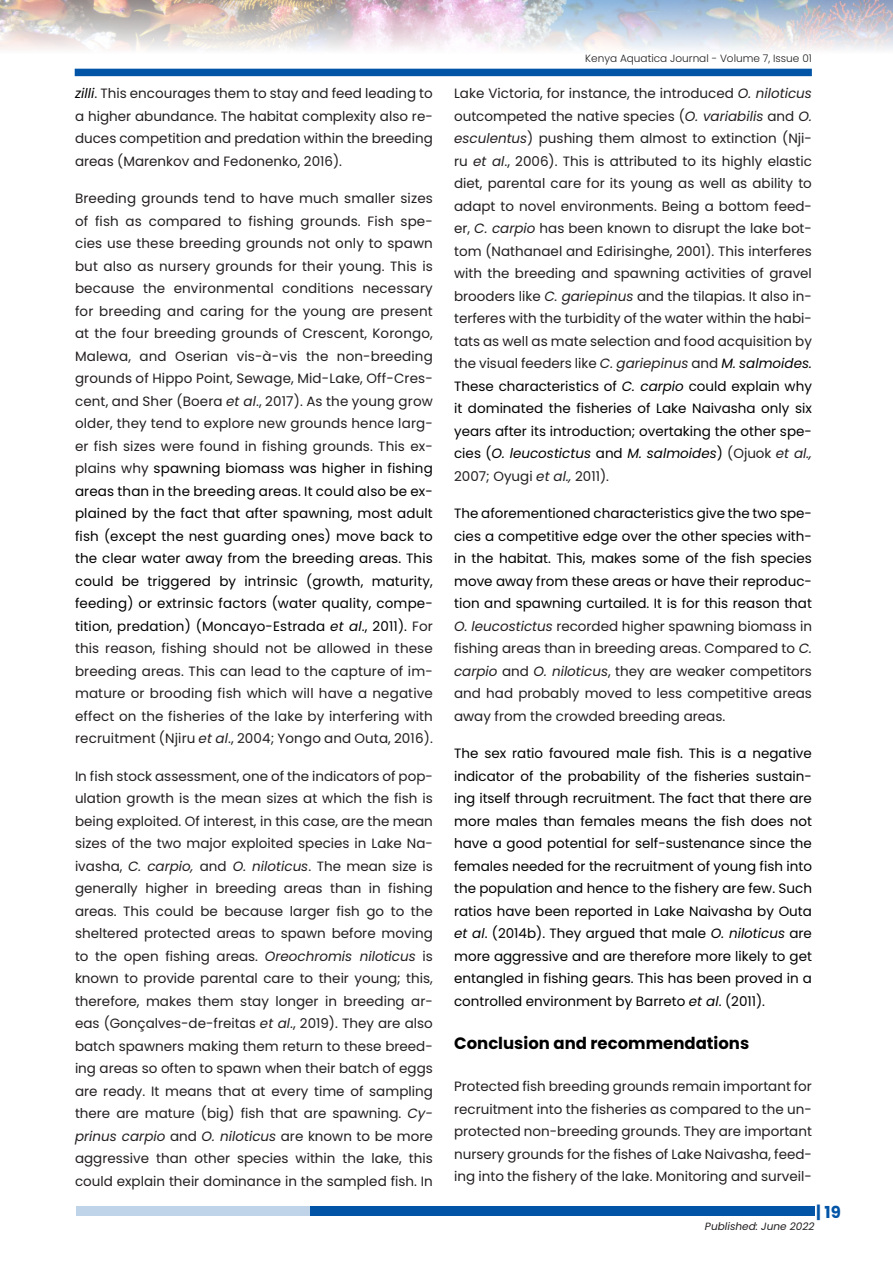
<style>
.page{position:relative;width:893px;height:1263px;background:#fff}
.page>*{position:absolute;margin:0;border:0;box-sizing:border-box;transform-origin:0 0}
.Heading_1{font:700 16.5px "Poppins";color:#000}
.t1{font:700 16.5px "Poppins";color:#0154a6}
.t2{font:13.5px/22.5px "Poppins";color:#231f20;text-align:justify}
.t3{font:13.5px/22.5px "Poppins";color:#000;text-align:justify}
.t4{font:300 10.5px "Poppins";color:#231f20}
.t5{font:italic 10.5px "Poppins";color:#231f20}
.s1{font-style:italic;color:#000}
.s2{font-style:italic}
.s3{color:#000}
.s4{font-style:italic;color:#231f20}
.s5{color:#231f20}
</style>
<div class="page">
<img style="left:0;top:0;width:892px;height:50px">
<div style="left:75px;top:69px;width:737px;height:7px;background:#0154a6"></div>
<div style="left:76px;top:1206px;width:235px;height:10px;background:#c0d4e9"></div>
<div style="left:310px;top:1206px;width:505px;height:10px;background:#0154a6"></div>
<p class="t2" style="left:75px;top:82px;width:359px"><span class="s1">zilli</span>. This encourages them to stay and feed leading to a higher abundance. The habitat complexity also re&shy;duces competition and predation within the breeding areas (Marenkov and Fedonenko, 2016).</p>
<p class="t2" style="left:75px;top:187px;width:359px">Breeding grounds tend to have much smaller sizes of fish as compared to fishing grounds. Fish spe&shy;cies use these breeding grounds not only to spawn but also as nursery grounds for their young. This is because the environmental conditions necessary for breeding and caring for the young are present at the four breeding grounds of Crescent, Korongo, Malewa, and Oserian vis-à-vis the non-breeding grounds of Hippo Point, Sewage, Mid-Lake, Off-Cres&shy;cent, and Sher (Boera <span class="s2">et al</span>., 2017). As the young grow older, they tend to explore new grounds hence larg&shy;er fish sizes were found in fishing grounds. This ex&shy;plains why <span class="s3">spawning biomass was higher in fishing areas than in the breeding areas. It could also be ex&shy;plained by the fact that after spawning, most adult fish (except the nest guarding ones) move back to the clear water away from the breeding areas. This could be triggered by intrinsic (growth, maturity, feeding) or extrinsic factors (water quality, compe&shy;tition, predation) (Moncayo-Estrada</span> <span class="s1">et al</span><span class="s3">., 2011).</span> For this reason, fishing should not be allowed in these breeding areas. This can lead to the capture of im&shy;mature or brooding fish which will have a negative effect on the fisheries of the lake by interfering with recruitment (Njiru <span class="s2">et al</span>., 2004; Yongo and Outa, 2016).</p>
<p class="t2" style="left:75px;top:765px;width:359px">In fish stock assessment, one of the indicators of pop&shy;ulation growth is the mean sizes at which the fish is being exploited. Of interest, in this case, are the mean sizes of the two major exploited species in Lake Na&shy;ivasha, <span class="s2">C. carpio,</span> and <span class="s2">O. niloticus</span>. The mean size is generally higher in breeding areas than in fishing areas. This could be because larger fish go to the sheltered protected areas to spawn before moving to the open fishing areas. <span class="s2">Oreochromis niloticus</span> is known to provide parental care to their young; this, therefore, makes them stay longer in breeding ar&shy;eas (Gonçalves-de-freitas <span class="s2">et al</span>., 2019). They are also batch spawners making them return to these breed&shy;ing areas so often to spawn when their batch of eggs are ready. It means that at every time of sampling there are mature (big) fish that are spawning. <span class="s2">Cy&shy;prinus carpio</span> and <span class="s2">O. niloticus</span> are known to be more aggressive than other species within the lake, this could explain their dominance in the sampled fish. In</p>
<p class="t4" style="left:585px;top:53px;width:228px">Kenya Aquatica Journal - Volume 7, Issue 01</p>
<p class="t2" style="left:454px;top:82px;width:359px">Lake Victoria, for instance, the introduced <span class="s2">O. niloticus </span>outcompeted the native species (<span class="s2">O. variabilis</span> and <span class="s2">O. esculentus</span>) pushing them almost to extinction (Nji&shy;ru <span class="s2">et al</span>., 2006). This is attributed to its highly elastic diet, parental care for its young as well as ability to adapt to novel environments. Being a bottom feed&shy;er, <span class="s2">C. carpio</span> has been known to disrupt the lake bot&shy;tom (Nathanael and Edirisinghe, 2001). This interferes with the breeding and spawning activities of gravel brooders like <span class="s2">C. gariepinus</span> and the tilapias. It also in&shy;terferes with the turbidity of the water within the habi&shy;tats as well as mate selection and food acquisition by the visual feeders like <span class="s2">C. gariepinus</span> and <span class="s1">M. salmoides.<br></span><span class="s3">These characteristics of</span> <span class="s1">C. carpio</span> <span class="s3">could explain why it dominated the fisheries of Lake Naivasha only six years after its introduction; overtaking the other spe&shy;cies (</span><span class="s1">O. leucostictus</span> <span class="s3">and</span> <span class="s1">M. salmoides</span><span class="s3">)</span> (Ojuok <span class="s2">et al., </span>2007; Oyugi <span class="s2">et al.,</span> 2011).</p>
<p class="t3" style="left:454px;top:502px;width:359px">The aforementioned characteristics give the two spe&shy;cies a competitive edge over the other species with&shy;in the habitat. This, makes some of the fish species move away from these areas or have their reproduc&shy;tion and spawning curtailed. It is for this reason that <span class="s4">O. leucostictus</span> <span class="s5">recorded higher spawning biomass in fishing areas than in breeding areas. Compared to</span> <span class="s4">C. carpio</span> <span class="s5">and</span> <span class="s4">O. niloticus</span><span class="s5">, they are weaker competitors and had probably moved to less competitive areas away from the crowded breeding areas.</span></p>
<p class="t3" style="left:454px;top:742px;width:359px">The sex ratio favoured male fish. This is a negative indicator of the probability of the fisheries sustain&shy;ing itself through recruitment. The fact that there are more males than females means the fish does not have a good potential for self-sustenance since the females needed for the recruitment of young fish into the population and hence to the fishery are few. Such ratios have been reported in Lake Naivasha by Outa <span class="s2">et al</span>. (2014b). They argued that male <span class="s2">O. niloticus</span> are more aggressive and are therefore more likely to get entangled in fishing gears. This has been proved in a controlled environment by Barreto <span class="s2">et al</span>. (2011).</p>
<p class="Heading_1" style="left:454px;top:1034px;width:297px">Conclusion and recommendations</p>
<p class="t2" style="left:454px;top:1075px;width:359px">Protected fish breeding grounds remain important for recruitment into the fisheries as compared to the un&shy;protected non-breeding grounds. They are important nursery grounds for the fishes of Lake Naivasha, feed&shy;ing into the fishery of the lake. Monitoring and surveil-</p>
<p class="t1" style="left:816px;top:1202px;width:26px">| 19</p>
<p class="t5" style="left:705px;top:1220px;width:111px">Published: June 2022</p>
</div>
